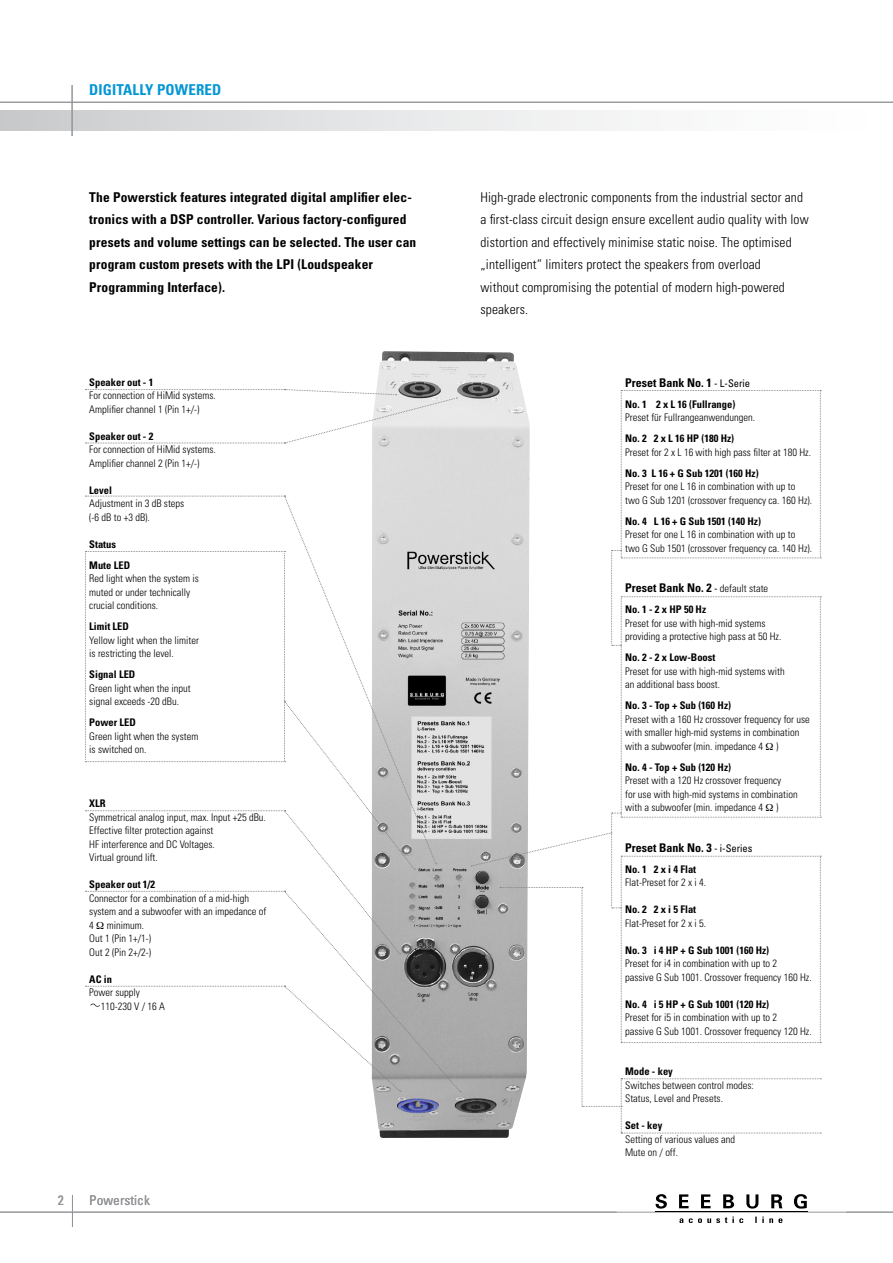
<style>
.page{position:relative;width:893px;height:1263px;background:#fff}
.page>*{position:absolute;margin:0;border:0;box-sizing:border-box;transform-origin:0 0}
.t1{font:700 condensed 15px "Univers";color:#0497d5}
.t2{font:300 condensed 13.5px/22.5px "Univers";letter-spacing:.01em;color:#000}
.t3{font:700 condensed 13.5px/22.5px "Univers";letter-spacing:.01em;color:#000}
.t4{font:condensed 13.5px "Univers";color:#939598}
.t5{font:700 condensed 12px "Univers";color:#000}
.t6{font:300 condensed 10.5px/13.5px "Univers";color:#000}
.t7{font:700 condensed 10.5px/21px "Univers";color:#000}
.s1{font-weight:400;font-size:10.5px}
.s2{font-weight:300;font-size:10.5px}
</style>
<div class="page">
<hr style="left:0;top:1212px;width:893px;height:1px;background:#939598">
<img style="left:372px;top:351px;width:150px;height:787px">
<div style="left:0;top:111px;width:893px;height:19px;background:linear-gradient(to right,#cccdcf,#fff)"></div>
<hr style="left:0;top:102px;width:893px;height:1px;background:#939598">
<hr style="left:72px;top:85px;width:1px;height:51px;background:#939598">
<svg style="left:284px;top:496px;width:153px;height:55px"></svg>
<svg style="left:85px;top:496px;width:201px;height:1px"></svg>
<svg style="left:85px;top:389px;width:372px;height:55px"></svg>
<hr style="left:655px;top:1211px;width:152px;height:1px;background:#000">
<svg style="left:679px;top:1216px;width:103px;height:7px"></svg>
<svg style="left:655px;top:1194px;width:12px;height:14px"></svg>
<svg style="left:679px;top:1194px;width:10px;height:14px"></svg>
<svg style="left:701px;top:1194px;width:10px;height:14px"></svg>
<svg style="left:723px;top:1194px;width:11px;height:14px"></svg>
<svg style="left:746px;top:1194px;width:12px;height:14px"></svg>
<svg style="left:771px;top:1194px;width:11px;height:14px"></svg>
<svg style="left:794px;top:1194px;width:13px;height:14px"></svg>
<hr style="left:72px;top:1195px;width:1px;height:32px;background:#939598">
<svg style="left:471px;top:390px;width:350px;height:744px"></svg>
<svg style="left:85px;top:551px;width:376px;height:541px"></svg>
<h1 class="t1" style="left:89px;top:81px;width:31px">Digitall</h1>
<h1 class="t1" style="left:145px;top:81px;width:31px">y Powered</h1>
<p class="t3" style="left:89px;top:186px;width:328px">The Powerstick features integrated digital amplifier elec&shy;tronics with a DSP controller. Various factory-configured presets and volume settings can be selected. The user can program custom presets with the LPI (Loudspeaker Programming Interface).</p>
<p class="t2" style="left:480px;top:186px;width:330px">High-grade electronic components from the industrial sector and a first-class circuit design ensure excellent audio quality with low distortion and effectively minimise static noise. The optimised „intelligent“ limiters protect the speakers from overload<br>without compromising the potential of modern high-powered speakers.</p>
<p class="t7" style="left:89px;top:371px;width:66px">Speaker out - 1</p>
<p class="t6" style="left:89px;top:388px;width:128px">For connection of HiMid systems.<br>Amplifier channel 1 (Pin 1+/-)</p>
<p class="t7" style="left:89px;top:425px;width:66px">Speaker out - 2</p>
<p class="t6" style="left:89px;top:442px;width:128px">For connection of HiMid systems.<br>Amplifier channel 2 (Pin 1+/-)</p>
<p class="t7" style="left:89px;top:479px;width:24px">Level</p>
<p class="t6" style="left:89px;top:496px;width:97px">Adjustment in 3 dB steps (-6 dB to +3 dB).</p>
<p class="t7" style="left:89px;top:533px;width:42px">Status<br>Mute LED</p>
<p class="t6" style="left:89px;top:571px;width:111px">Red light when the system is muted or under technically crucial conditions.</p>
<p class="t7" style="left:89px;top:616px;width:41px">Limit LED</p>
<p class="t6" style="left:89px;top:633px;width:111px">Yellow light when the limiter is restricting the level.</p>
<p class="t7" style="left:89px;top:664px;width:48px">Signal LED</p>
<p class="t6" style="left:89px;top:681px;width:103px">Green light when the input signal exceeds -20 dBu.</p>
<p class="t7" style="left:89px;top:712px;width:48px">Power LED</p>
<p class="t6" style="left:89px;top:729px;width:111px">Green light when the system is switched on.</p>
<p class="t7" style="left:89px;top:793px;width:18px">XLR</p>
<p class="t6" style="left:89px;top:810px;width:178px">Symmetrical analog input, max. Input +25 dBu.<br>Effective filter protection against<br>HF interference and DC Voltages.<br>Virtual ground lift.</p>
<p class="t7" style="left:89px;top:874px;width:67px">Speaker out 1/2</p>
<p class="t6" style="left:89px;top:891px;width:179px">Connector for a combination of a mid-high system and a subwoofer with an impedance of<br>4 minimum.<br>Out 1 (Pin 1+/1-)<br>Out 2 (Pin 2+/2-)</p>
<p class="t7" style="left:89px;top:968px;width:24px">AC in</p>
<p class="t6" style="left:101px;top:986px;width:66px;text-indent:-12px">Power supply<br>110-230 V / 16 A</p>
<p class="t4" style="left:58px;top:1191px;width:7px">2</p>
<p class="t4" style="left:89px;top:1191px;width:62px">Powerstick</p>
<p class="t5" style="left:625px;top:375px;width:127px">Preset Bank No. 1 <span class="s1">- L-Serie</span></p>
<p class="t7" style="left:625px;top:393px;width:112px">No. 1 2 x L 16 (Fullrange)</p>
<p class="t6" style="left:625px;top:411px;width:132px">Preset für Fullrangeanwendungen.</p>
<p class="t7" style="left:625px;top:428px;width:111px">No. 2 2 x L 16 HP (180 Hz)</p>
<p class="t6" style="left:625px;top:445px;width:187px">Preset for 2 x L 16 with high pass filter at 180 Hz.</p>
<p class="t7" style="left:625px;top:462px;width:135px">No. 3 L 16 + G Sub 1201 (160 Hz)</p>
<p class="t6" style="left:625px;top:480px;width:189px">Preset for one L 16 in combination with up to two G Sub 1201 (crossover frequency ca. 160 Hz).</p>
<p class="t7" style="left:625px;top:510px;width:137px">No. 4 L 16 + G Sub 1501 (140 Hz)</p>
<p class="t6" style="left:625px;top:528px;width:189px">Preset for one L 16 in combination with up to two G Sub 1501 (crossover frequency ca. 140 Hz).</p>
<p class="t5" style="left:625px;top:581px;width:145px">Preset Bank No. 2 <span class="s1">-</span> <span class="s2">default state</span></p>
<p class="t7" style="left:625px;top:599px;width:83px">No. 1 - 2 x HP 50 Hz</p>
<p class="t6" style="left:625px;top:616px;width:158px">Preset for use with high-mid systems providing a protective high pass at 50 Hz.</p>
<p class="t7" style="left:625px;top:647px;width:92px">No. 2 - 2 x Low-Boost</p>
<p class="t6" style="left:625px;top:664px;width:161px">Preset for use with high-mid systems with an additional bass boost.</p>
<p class="t7" style="left:625px;top:695px;width:107px">No. 3 - Top + Sub (160 Hz)</p>
<p class="t6" style="left:625px;top:712px;width:186px">Preset with a 160 Hz crossover frequency for use with smaller high-mid systems in combination with a subwoofer (min. impedance 4 )</p>
<p class="t7" style="left:625px;top:756px;width:107px">No. 4 - Top + Sub (120 Hz)</p>
<p class="t6" style="left:625px;top:774px;width:174px">Preset with a 120 Hz crossover frequency<br>for use with high-mid systems in combination with a subwoofer (min. impedance 4 )</p>
<p class="t5" style="left:625px;top:840px;width:129px">Preset Bank No. 3 <span class="s1">- i-Series</span></p>
<p class="t7" style="left:625px;top:858px;width:73px">No. 1 2 x i 4 Flat</p>
<p class="t6" style="left:625px;top:876px;width:83px">Flat-Preset for 2 x i 4.</p>
<p class="t7" style="left:625px;top:899px;width:73px">No. 2 2 x i 5 Flat</p>
<p class="t6" style="left:625px;top:916px;width:83px">Flat-Preset for 2 x i 5.</p>
<p class="t7" style="left:625px;top:939px;width:146px">No. 3 i 4 HP + G Sub 1001 (160 Hz)</p>
<p class="t6" style="left:625px;top:957px;width:188px">Preset for i4 in combination with up to 2<br>passive G Sub 1001. Crossover frequency 160 Hz.</p>
<p class="t7" style="left:625px;top:993px;width:146px">No. 4 i 5 HP + G Sub 1001 (120 Hz)</p>
<p class="t6" style="left:625px;top:1011px;width:188px">Preset for i5 in combination with up to 2<br>passive G Sub 1001. Crossover frequency 120 Hz.</p>
<p class="t7" style="left:625px;top:1061px;width:49px">Mode - key</p>
<p class="t6" style="left:625px;top:1078px;width:130px">Switches between control modes:<br>Status, Level and Presets.</p>
<p class="t7" style="left:625px;top:1115px;width:39px">Set - key</p>
<p class="t6" style="left:625px;top:1132px;width:112px">Setting of various values and<br>Mute on / off.</p>
</div>
